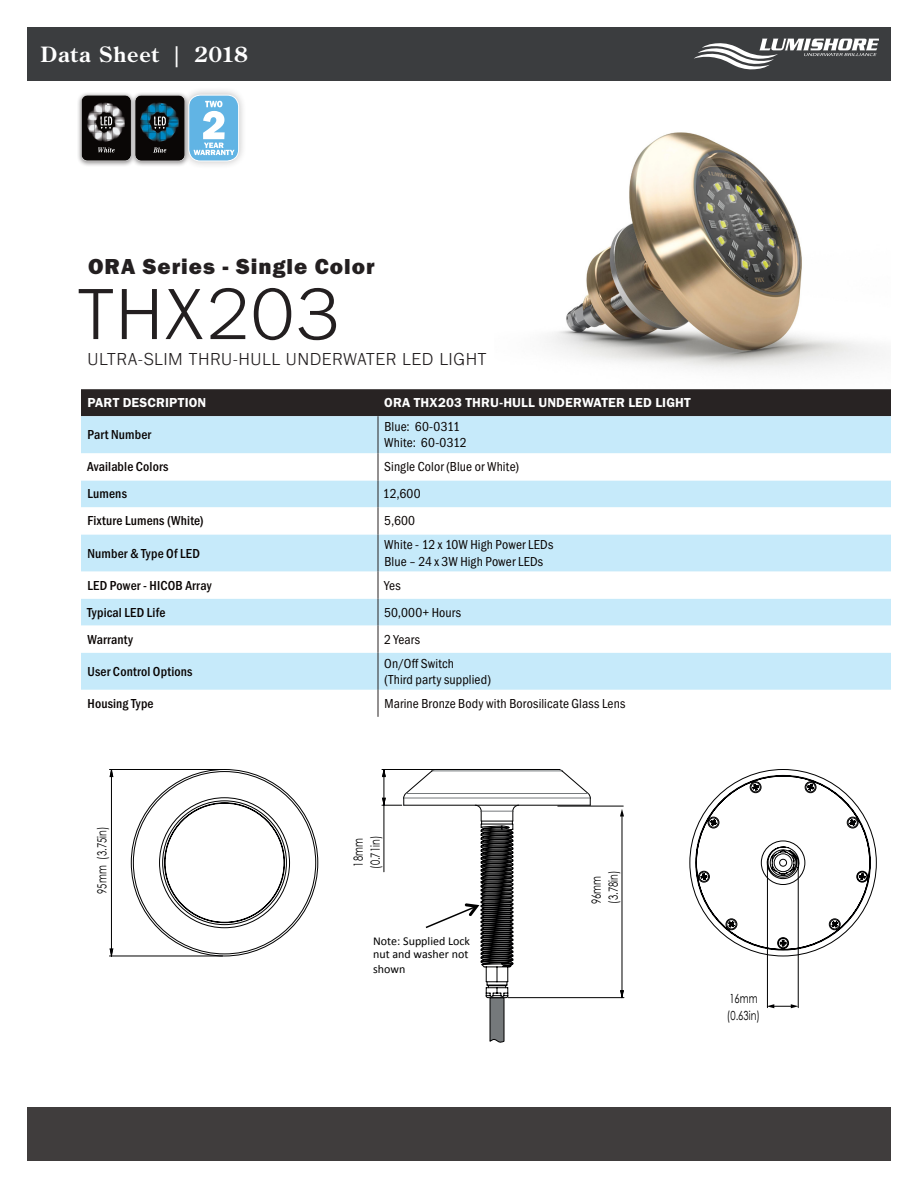
<style>
.page{position:relative;width:918px;height:1188px;background:#fff}
.page>*{position:absolute;margin:0;border:0;box-sizing:border-box;transform-origin:0 0}
.Product_Description{font:300 75px "Franklin Gothic URW";letter-spacing:.02em;color:#231f20}
.Product_Description-2{font:22.5px "Franklin Gothic URW Hea";letter-spacing:.045em;color:#231f20}
.t1{font:700 21px "Century Old Style";letter-spacing:.04em;color:#fff}
.Product_Description-3{font:300 18px "Franklin Gothic URW";letter-spacing:.03em;color:#231f20}
.Product_Description-4{font:13.5px "Franklin Gothic URW Con Boo";letter-spacing:.01em;color:#080302}
.Specs_Txt{font:500 13.5px "Franklin Gothic URW Con";letter-spacing:.01em;color:#080302}
.Header{font:13.5px "Franklin Gothic URW Dem";letter-spacing:.015em;color:#fff}
.t2{font:12.6px/17.1px "Century Gothic";color:#000001;scale:.75 1}
.t3{font:12px/13.5px "Calibri";color:#000}
</style>
<div class="page">
<div style="left:27px;top:1107px;width:864px;height:54px;background:#403d3d"></div>
<div style="left:27px;top:27px;width:864px;height:54px;background:#3b3d3f"></div>
<svg style="left:694px;top:39px;width:185px;height:31px"></svg>
<img style="left:549px;top:132px;width:334px;height:239px">
<div style="left:81px;top:389px;width:810px;height:27px;background:#282323"></div>
<div style="left:81px;top:416px;width:810px;height:37px;background:#c6eafa"></div>
<svg style="left:81px;top:453px;width:810px;height:264px"></svg>
<hr style="left:378px;top:416px;width:1px;height:37px;background:#282323">
<svg style="left:378px;top:453px;width:1px;height:81px"></svg>
<hr style="left:378px;top:534px;width:1px;height:38px;background:#282323">
<svg style="left:378px;top:572px;width:1px;height:81px"></svg>
<hr style="left:378px;top:653px;width:1px;height:37px;background:#282323">
<svg style="left:378px;top:690px;width:1px;height:27px"></svg>
<hr style="left:767px;top:860px;width:1px;height:148px;background:#000001">
<hr style="left:798px;top:860px;width:1px;height:148px;background:#000001">
<svg style="left:131px;top:769px;width:187px;height:187px"></svg>
<hr style="left:109px;top:769px;width:114px;height:1px;background:#000001">
<hr style="left:109px;top:956px;width:114px;height:1px;background:#000001">
<svg style="left:109px;top:769px;width:4px;height:188px"></svg>
<hr style="left:558px;top:806px;width:65px;height:1px;background:#000001">
<hr style="left:508px;top:997px;width:116px;height:1px;background:#000001">
<hr style="left:622px;top:815px;width:1px;height:176px;background:#000001">
<svg style="left:620px;top:809px;width:4px;height:7px"></svg>
<svg style="left:620px;top:990px;width:4px;height:8px"></svg>
<svg style="left:767px;top:1004px;width:31px;height:4px"></svg>
<svg style="left:690px;top:769px;width:186px;height:187px"></svg>
<svg style="left:382px;top:769px;width:209px;height:273px"></svg>
<div style="left:131px;top:92px;width:58px;height:75px;background:#231f20;opacity:.5"></div>
<div style="left:77px;top:92px;width:59px;height:75px;background:#231f20;opacity:.5"></div>
<svg style="left:81px;top:95px;width:99px;height:66px;background:#333d41"></svg>
<div style="left:180px;top:86px;width:67px;height:84px;background:#231f20;opacity:.31"></div>
<div style="left:189px;top:95px;width:50px;height:66px;background:#61b4e4;border-radius:12px"></div>
<div style="left:188px;top:95px;width:51px;height:66px;border:1px solid #fff;border-radius:12px"></div>
<svg style="left:194px;top:101px;width:41px;height:54px"></svg>
<h3 class="t1" style="left:40px;top:41px;width:209px">Data Sheet | 2018</h3>
<p class="Product_Description-2" style="left:88px;top:252px;width:288px">ORA Series - Single Color</p>
<p class="Product_Description" style="left:78px;top:267px;width:264px">THX203</p>
<p class="Product_Description-3" style="left:88px;top:348px;width:400px">ULTRA-SLIM THRU-HULL UNDERWATER LED LIGHT</p>
<p class="Header" style="left:87px;top:394px;width:120px">PART DESCRIPTION</p>
<p class="Header" style="left:384px;top:394px;width:308px">ORA THX203 THRU-HULL UNDERWATER LED LIGHT</p>
<p class="Specs_Txt" style="left:87px;top:426px;width:65px">Part Number</p>
<p class="Product_Description-4" style="left:384px;top:418px;width:77px">Blue: 60-0311</p>
<p class="Product_Description-4" style="left:384px;top:435px;width:84px">White: 60-0312</p>
<p class="Specs_Txt" style="left:87px;top:458px;width:83px">Available Colors</p>
<p class="Product_Description-4" style="left:384px;top:459px;width:136px">Single Color (Blue or White)</p>
<p class="Specs_Txt" style="left:87px;top:485px;width:41px">Lumens</p>
<p class="Product_Description-4" style="left:383px;top:486px;width:39px">12,600</p>
<p class="Specs_Txt" style="left:87px;top:512px;width:118px">Fixture Lumens (White)</p>
<p class="Product_Description-4" style="left:384px;top:513px;width:32px">5,600</p>
<p class="Specs_Txt" style="left:88px;top:544px;width:114px">Number &amp; Type Of LED</p>
<p class="Product_Description-4" style="left:384px;top:537px;width:171px">White - 12 x 10W High Power LEDs</p>
<p class="Product_Description-4" style="left:384px;top:553px;width:160px">Blue – 24 x 3W High Power LEDs</p>
<p class="Specs_Txt" style="left:87px;top:576px;width:126px">LED Power - HICOB Array</p>
<p class="Product_Description-4" style="left:384px;top:577px;width:18px">Yes</p>
<p class="Specs_Txt" style="left:87px;top:603px;width:80px">Typical LED Life</p>
<p class="Product_Description-4" style="left:384px;top:604px;width:78px">50,000+ Hours</p>
<p class="Specs_Txt" style="left:87px;top:630px;width:47px">Warranty</p>
<p class="Product_Description-4" style="left:384px;top:631px;width:38px">2 Years</p>
<p class="Specs_Txt" style="left:88px;top:662px;width:106px">User Control Options</p>
<p class="Product_Description-4" style="left:384px;top:655px;width:71px">On/Off Switch</p>
<p class="Product_Description-4" style="left:384px;top:671px;width:108px">(Third party supplied)</p>
<p class="Specs_Txt" style="left:87px;top:694px;width:68px">Housing Type</p>
<p class="Product_Description-4" style="left:384px;top:695px;width:242px">Marine Bronze Body with Borosilicate Glass Lens</p>
<p class="t2" style="left:93px;top:894px;width:91px;rotate:-90deg">95mm (3.75in)</p>
<p class="t2" style="left:349px;top:869px;width:45px;rotate:-90deg">18mm (0.71in)</p>
<p class="t3" style="left:373px;top:934px;width:98px">Note: Supplied Lock nut and washer not</p>
<p class="t3" style="left:373px;top:963px;width:34px">shown</p>
<p class="t2" style="left:587px;top:904px;width:46px;rotate:-90deg">96mm (3.78in)</p>
<p class="t2" style="left:727px;top:990px;width:45px">16mm (0.63in)</p>
</div>
